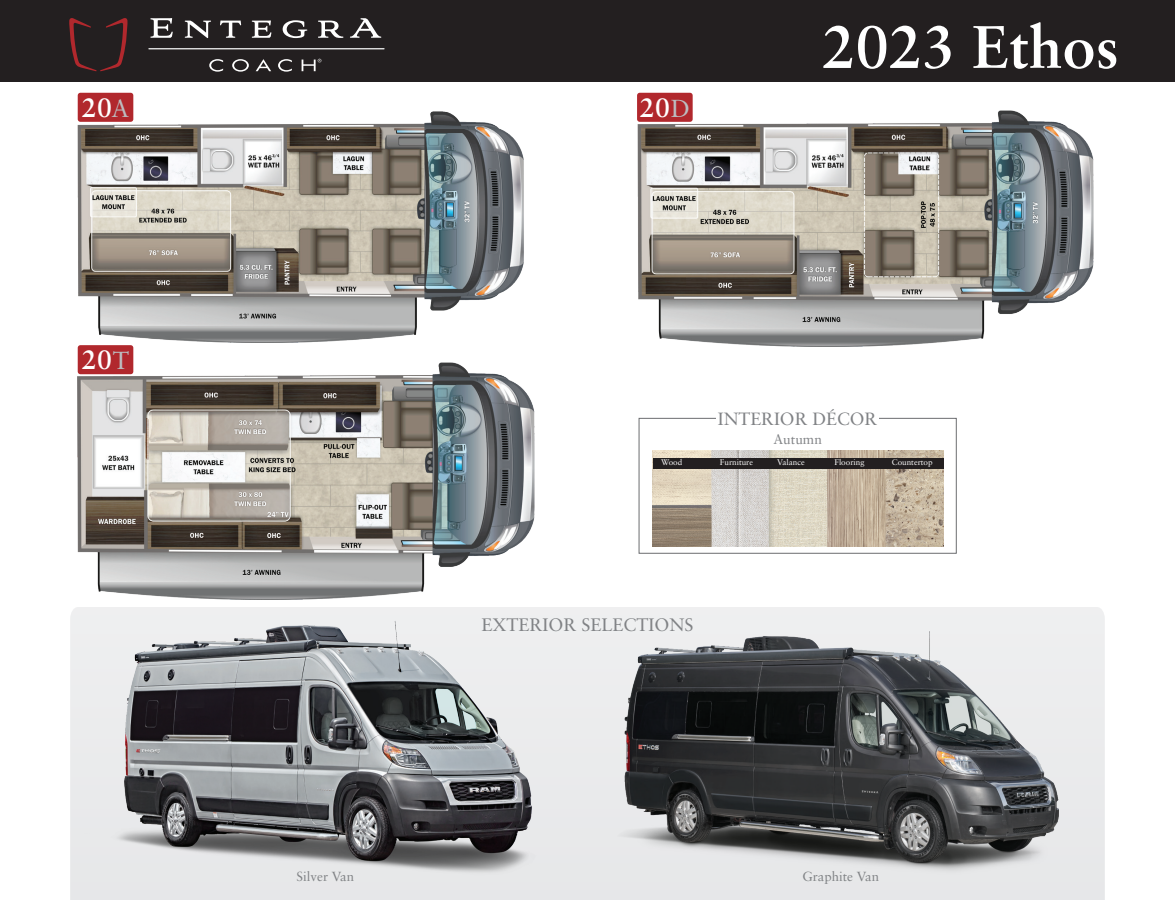
<style>
.page{position:relative;width:1175px;height:900px;background:#fff}
.page>*{position:absolute;margin:0;border:0;box-sizing:border-box;transform-origin:0 0}
.t1{font:700 60px "Sabon LT Pro";color:#fff}
.t2{font:700 26.7px "Sabon LT Pro";color:#fff}
.t3{font:18px "Sabon LT Pro";color:#808285}
.t4{font:17.7px "Sabon LT Pro";color:#808285}
.t5{font:13.65px "Sabon LT Pro";color:#808285}
.t6{font:13.2px "Sabon LT Pro";color:#808285}
.t7{font:8.25px "Sabon LT Pro";color:#fff}
.s1{font-weight:400;font-size:24.6px;color:#bcbdc0}
</style>
<div class="page">
<div style="left:0;top:0;width:1174px;height:81px;background:#231f20"></div>
<img style="left:652px;top:450px;width:291px;height:96px">
<div style="left:652px;top:457px;width:291px;height:11px;background:#231f20"></div>
<img style="left:78px;top:108px;width:446px;height:234px">
<div style="left:78px;top:93px;width:55px;height:29px;background:#b1282d;border-radius:3px"></div>
<img style="left:637px;top:107px;width:457px;height:239px">
<div style="left:637px;top:93px;width:55px;height:29px;background:#b1282d;border-radius:3px"></div>
<img style="left:78px;top:359px;width:457px;height:200px">
<div style="left:78px;top:345px;width:55px;height:29px;background:#b1282d;border-radius:3px"></div>
<div style="left:540px;top:607px;width:564px;height:292px;background:#eaebec"></div>
<img style="left:70px;top:559px;width:470px;height:340px">
<img style="left:617px;top:631px;width:441px;height:243px">
<hr style="left:148px;top:48px;width:236px;height:1px;background:#fff">
<svg style="left:150px;top:18px;width:23px;height:20px"></svg>
<svg style="left:185px;top:21px;width:26px;height:17px"></svg>
<svg style="left:220px;top:20px;width:21px;height:18px"></svg>
<svg style="left:252px;top:20px;width:19px;height:18px"></svg>
<svg style="left:283px;top:20px;width:24px;height:18px"></svg>
<svg style="left:318px;top:21px;width:25px;height:17px"></svg>
<svg style="left:350px;top:18px;width:31px;height:20px"></svg>
<svg style="left:209px;top:59px;width:14px;height:13px"></svg>
<svg style="left:232px;top:59px;width:17px;height:13px"></svg>
<svg style="left:256px;top:59px;width:15px;height:12px"></svg>
<svg style="left:278px;top:59px;width:14px;height:13px"></svg>
<svg style="left:301px;top:59px;width:20px;height:12px"></svg>
<svg style="left:69px;top:18px;width:59px;height:53px"></svg>
<h2 class="t2" style="left:82px;top:90px;width:49px">20<span class="s1">A</span></h2>
<h2 class="t2" style="left:639px;top:90px;width:52px">20<span class="s1">D</span></h2>
<h1 class="t1" style="left:822px;top:9px;width:298px">2023 Ethos</h1>
<h2 class="t2" style="left:82px;top:343px;width:49px">20<span class="s1">T</span></h2>
<h3 class="t4" style="left:718px;top:407px;width:161px">INTERIOR DÉCOR</h3>
<h3 class="t5" style="left:773px;top:430px;width:50px">Autumn</h3>
<p class="t7" style="left:661px;top:457px;width:23px">Wood</p>
<p class="t7" style="left:720px;top:457px;width:35px">Furniture</p>
<p class="t7" style="left:777px;top:457px;width:29px">Valance</p>
<p class="t7" style="left:834px;top:457px;width:32px">Flooring</p>
<p class="t7" style="left:891px;top:457px;width:42px">Countertop</p>
<h3 class="t3" style="left:481px;top:613px;width:213px">EXTERIOR SELECTIONS</h3>
<h3 class="t6" style="left:296px;top:867px;width:59px">Silver Van</h3>
<h3 class="t6" style="left:802px;top:867px;width:78px">Graphite Van</h3>
</div>
